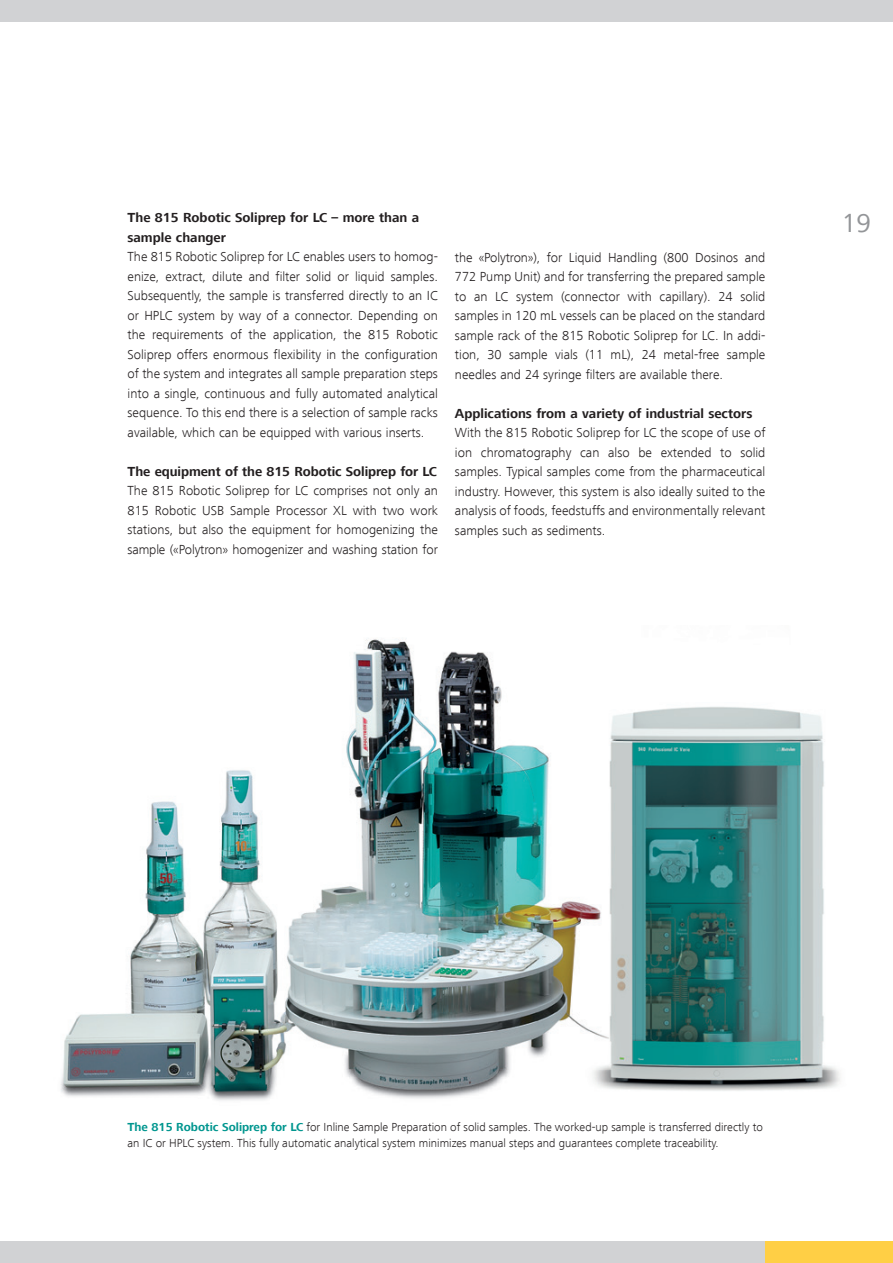
<style>
.page{position:relative;width:893px;height:1263px;background:#fff}
.page>*{position:absolute;margin:0;border:0;box-sizing:border-box;transform-origin:0 0}
.t1{font:27px "Frutiger Next LT";color:#939598}
.t2{font:300 13.5px/19.5px "Frutiger Next LT";color:#231f20;text-align:justify}
.t3{font:700 13.5px/19.5px "Frutiger Next LT";color:#231f20}
.t4{font:300 12px/15.8px "Frutiger Next LT";color:#231f20}
.s1{font-weight:700;color:#00968f}
</style>
<div class="page">
<div style="left:0;top:1242px;width:893px;height:21px;background:#d1d2d4"></div>
<div style="left:0;top:0;width:893px;height:21px;background:#d1d2d4"></div>
<img style="left:60px;top:639px;width:780px;height:462px">
<div style="left:765px;top:1242px;width:128px;height:21px;background:#ffcf45"></div>
<p class="t3" style="left:128px;top:208px;width:293px">The 815 Robotic Soliprep for LC – more than a sample changer</p>
<p class="t2" style="left:128px;top:247px;width:312px">The 815 Robotic Soliprep for LC enables users to homog&shy;enize, extract, dilute and filter solid or liquid samples.<br>Subsequently, the sample is transferred directly to an IC or HPLC system by way of a connector. Depending on the requirements of the application, the 815 Robotic Soliprep offers enormous flexibility in the configuration of the system and integrates all sample preparation steps into a single, continuous and fully automated analytical sequence. To this end there is a selection of sample racks available, which can be equipped with various inserts.</p>
<p class="t3" style="left:128px;top:462px;width:311px">The equipment of the 815 Robotic Soliprep for LC</p>
<p class="t2" style="left:128px;top:481px;width:312px">The 815 Robotic Soliprep for LC comprises not only an 815 Robotic USB Sample Processor XL with two work stations, but also the equipment for homogenizing the sample («Polytron» homogenizer and washing station for</p>
<p class="t2" style="left:455px;top:247px;width:312px">the «Polytron»), for Liquid Handling (800 Dosinos and 772 Pump Unit) and for transferring the prepared sample to an LC system (connector with capillary). 24 solid samples in 120 mL vessels can be placed on the standard sample rack of the 815 Robotic Soliprep for LC. In addi&shy;tion, 30 sample vials (11 mL), 24 metal-free sample needles and 24 syringe filters are available there.</p>
<p class="t3" style="left:455px;top:403px;width:299px">Applications from a variety of industrial sectors</p>
<p class="t2" style="left:455px;top:423px;width:312px">With the 815 Robotic Soliprep for LC the scope of use of ion chromatography can also be extended to solid samples. Typical samples come from the pharmaceutical industry. However, this system is also ideally suited to the analysis of foods, feedstuffs and environmentally relevant samples such as sediments.</p>
<h1 class="t1" style="left:842px;top:208px;width:31px">19</h1>
<p class="t4" style="left:128px;top:1119px;width:637px"><span class="s1">The 815 Robotic Soliprep for LC</span> for Inline Sample Preparation of solid samples. The worked-up sample is transferred directly to an IC or HPLC system. This fully automatic analytical system minimizes manual steps and guarantees complete traceability.</p>
</div>
